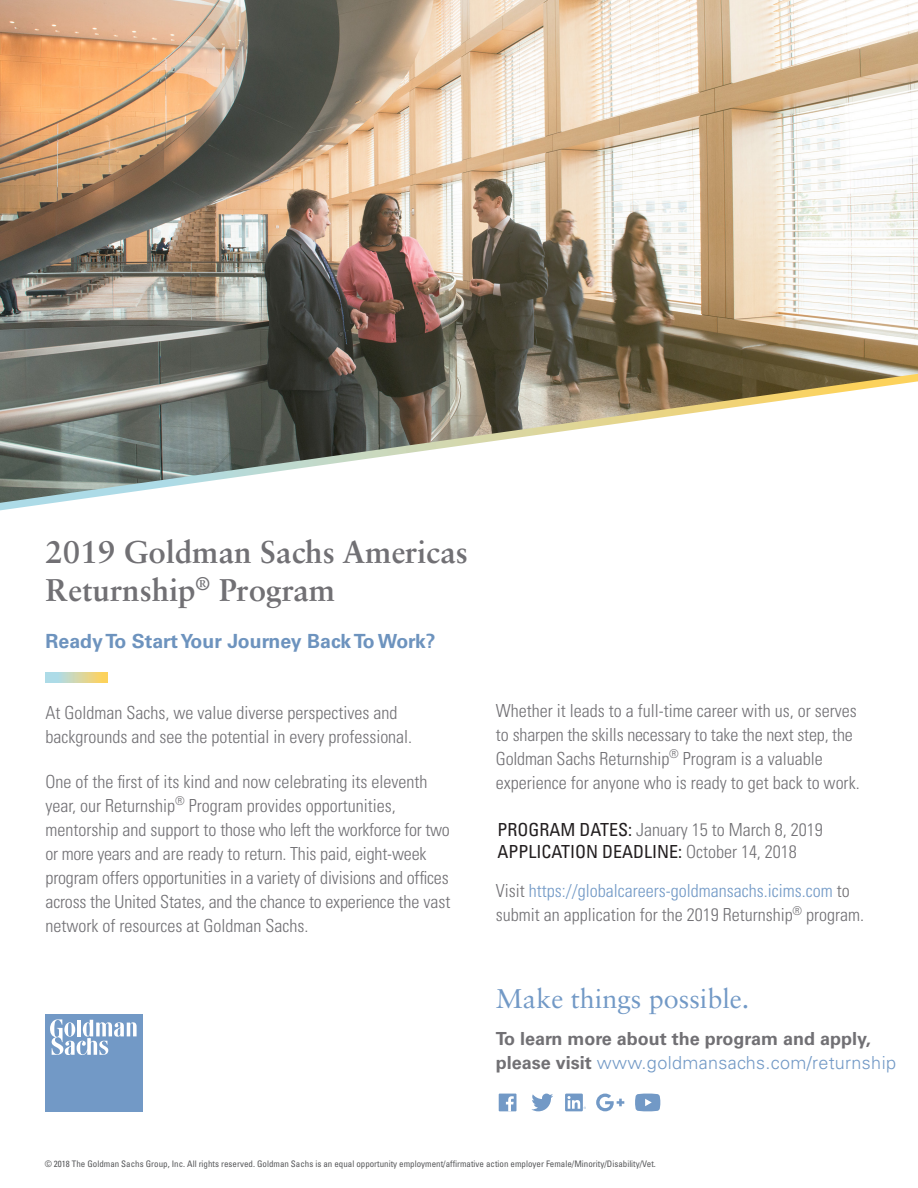
<style>
.page{position:relative;width:918px;height:1188px;background:#fff}
.page>*{position:absolute;margin:0;border:0;box-sizing:border-box;transform-origin:0 0}
.t1{font:700 31.35px/37.7px "Sabon LT Std";color:#717074}
.t2{font:27px "Sabon LT Std";color:#7299c6}
.t3{font:700 19.5px "Univers LT Std";color:#6d93be}
.t4{font:300 condensed 18px/24px "Univers LT Std";color:#717074}
.t5{font:700 18px/24px "Univers LT Std";color:#717074}
.t6{font:condensed 18px "Univers LT Std";color:#231f20}
.t7{font:condensed 9px "Univers LT Std";color:#57585a}
.s1{font-weight:400;color:#231f20}
.s2{font-weight:300;color:#717074}
.s3{color:#7299c6}
.s4{font-weight:300;color:#7299c6}
</style>
<div class="page">
<div style="left:499px;top:1094px;width:18px;height:17px;background:#7299c6"></div>
<svg style="left:506px;top:1096px;width:8px;height:15px"></svg>
<svg style="left:531px;top:1094px;width:22px;height:17px"></svg>
<svg style="left:565px;top:1094px;width:18px;height:17px"></svg>
<svg style="left:568px;top:1096px;width:18px;height:13px"></svg>
<svg style="left:596px;top:1094px;width:28px;height:17px"></svg>
<svg style="left:635px;top:1094px;width:25px;height:17px"></svg>
<div style="left:45px;top:1014px;width:98px;height:97px;background:#7299c6"></div>
<svg style="left:50px;top:1019px;width:87px;height:36px"></svg>
<svg style="left:46px;top:673px;width:61px;height:9px"></svg>
<img style="left:0;top:0;width:918px;height:367px">
<svg style="left:0;top:367px;width:918px;height:144px"></svg>
<p class="t1" style="left:46px;top:532px;width:424px">2019 Goldman Sachs Americas<br>Returnship<sup>®</sup> Program</p>
<p class="t3" style="left:46px;top:630px;width:392px">Ready To Start Your Journey Back To Work?</p>
<p class="t4" style="left:46px;top:700px;width:368px">At Goldman Sachs, we value diverse perspectives and backgrounds and see the potential in every professional.</p>
<p class="t4" style="left:46px;top:770px;width:406px">One of the first of its kind and now celebrating its eleventh year, our Returnship<sup>®</sup> Program provides opportunities, mentorship and support to those who left the workforce for two or more years and are ready to return. This paid, eight-week program offers opportunities in a variety of divisions and offices across the United States, and the chance to experience the vast network of resources at Goldman Sachs.</p>
<p class="t4" style="left:496px;top:699px;width:365px">Whether it leads to a full-time career with us, or serves to sharpen the skills necessary to take the next step, the Goldman Sachs Returnship<sup>®</sup> Program is a valuable experience for anyone who is ready to get back to work.</p>
<p class="t4" style="left:497px;top:818px;width:327px"><span class="s1">PROGRAM DATES:</span> January 15 to March 8, 2019</p>
<p class="t6" style="left:497px;top:840px;width:301px">APPLICATION DEADLINE: <span class="s2">October 14, 2018</span></p>
<p class="t4" style="left:496px;top:879px;width:370px">Visit <span class="s3">https://globalcareers-goldmansachs.icims.com</span> to submit an application for the 2019 Returnship<sup>®</sup> program.</p>
<p class="t2" style="left:496px;top:982px;width:255px">Make things possible.</p>
<p class="t5" style="left:496px;top:1026px;width:402px">To learn more about the program and apply, please visit <span class="s4">www.goldmansachs.com/returnship</span></p>
<p class="t7" style="left:45px;top:1158px;width:613px">© 2018 The Goldman Sachs Group, Inc. All rights reserved. Goldman Sachs is an equal opportunity employment/affirmative action employer Female/Minority/Disability/Vet.</p>
</div>
